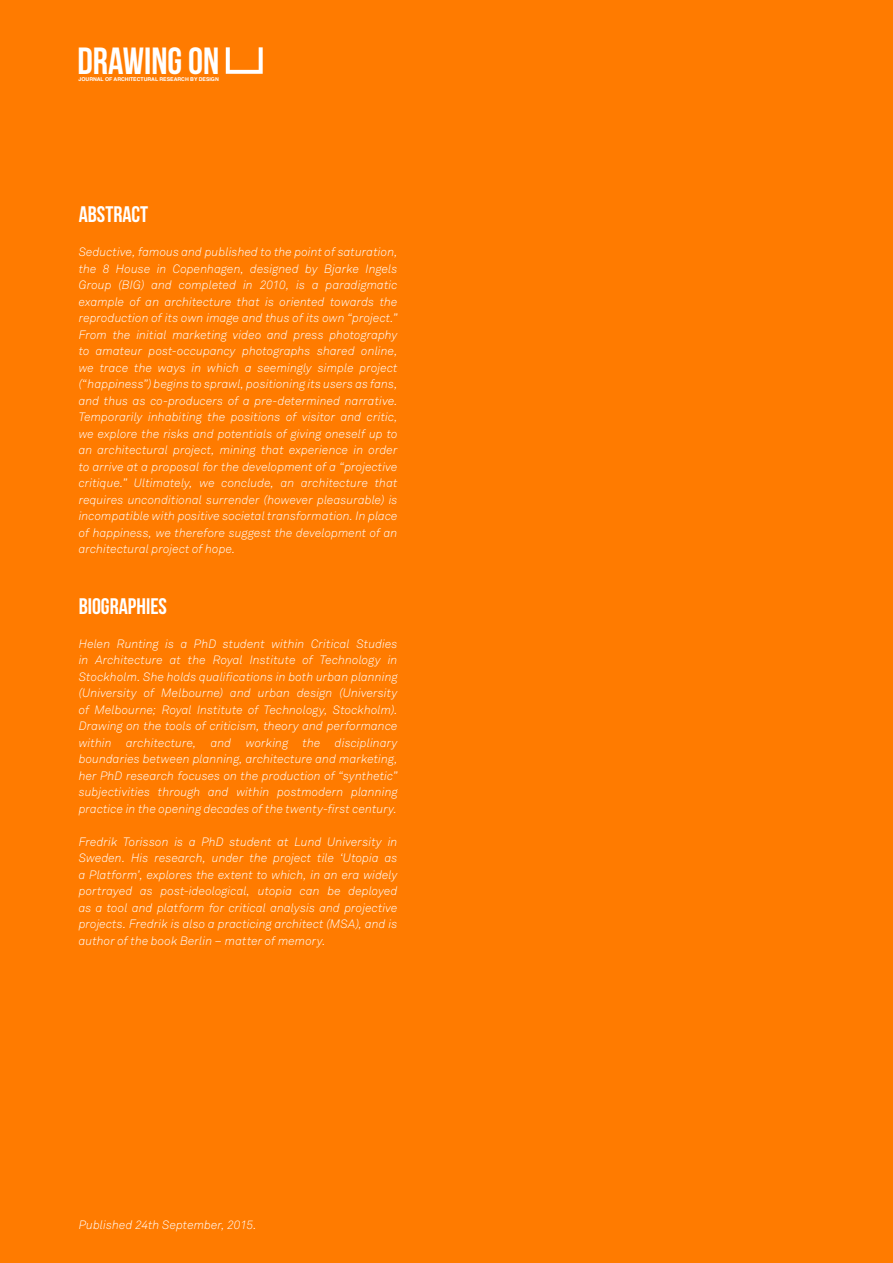
<style>
.page{position:relative;width:893px;height:1263px;background:#ff7b00}
.page>*{position:absolute;margin:0;border:0;box-sizing:border-box;transform-origin:0 0}
.t1{font:37.8px "Bebas Neue";color:#fff}
.t2{font:22.5px "Bebas Neue";color:#fff}
.Bios___Abstract{font:italic 12px/16.5px "Akkurat Light Pro";letter-spacing:.005em;color:#fff;text-align:justify}
.t3{font:700 5.25px "Helvetica";letter-spacing:-.005em;color:#fff}
</style>
<div class="page">
<svg style="left:226px;top:47px;width:37px;height:27px"></svg>
<h1 class="t1" style="left:78px;top:40px;width:143px">DRAWING ON</h1>
<p class="t3" style="left:79px;top:75px;width:142px">JOURNAL OF ARCHITECTURAL RESEARCH BY DESIGN</p>
<h2 class="t2" style="left:79px;top:202px;width:71px">ABSTRACT</h2>
<p class="Bios___Abstract" style="left:79px;top:244px;width:320px">Seductive, famous and published to the point of saturation, the 8 House in Copenhagen, designed by Bjarke Ingels Group (BIG) and completed in 2010, is a paradigmatic example of an architecture that is oriented towards the reproduction of its own image and thus of its own “project.” From the initial marketing video and press photography to amateur post-occupancy photographs shared online, we trace the ways in which a seemingly simple project (“happiness”) begins to sprawl, positioning its users as fans, and thus as co-producers of a pre-determined narrative.<br>Temporarily inhabiting the positions of visitor and critic, we explore the risks and potentials of giving oneself up to an architectural project, mining that experience in order to arrive at a proposal for the development of a “projective critique.” Ultimately, we conclude, an architecture that requires unconditional surrender (however pleasurable) is incompatible with positive societal transformation. In place of happiness, we therefore suggest the development of an architectural project of hope.</p>
<p class="t2" style="left:79px;top:594px;width:90px">BIOGRAPHIES</p>
<p class="Bios___Abstract" style="left:79px;top:635px;width:320px">Helen Runting is a PhD student within Critical Studies in Architecture at the Royal Institute of Technology in Stockholm. She holds qualifications in both urban planning (University of Melbourne) and urban design (University of Melbourne; Royal Institute of Technology, Stockholm).<br>Drawing on the tools of criticism, theory and performance within architecture, and working the disciplinary boundaries between planning, architecture and marketing, her PhD research focuses on the production of “synthetic” subjectivities through and within postmodern planning practice in the opening decades of the twenty-first century.</p>
<p class="Bios___Abstract" style="left:79px;top:833px;width:320px">Fredrik Torisson is a PhD student at Lund University in Sweden. His research, under the project tile ‘Utopia as a Platform’, explores the extent to which, in an era widely portrayed as post-ideological, utopia can be deployed as a tool and platform for critical analysis and projective projects. Fredrik is also a practicing architect (MSA), and is author of the book Berlin – matter of memory.</p>
<p class="Bios___Abstract" style="left:79px;top:1217px;width:180px">Published 24th September, 2015.</p>
</div>
